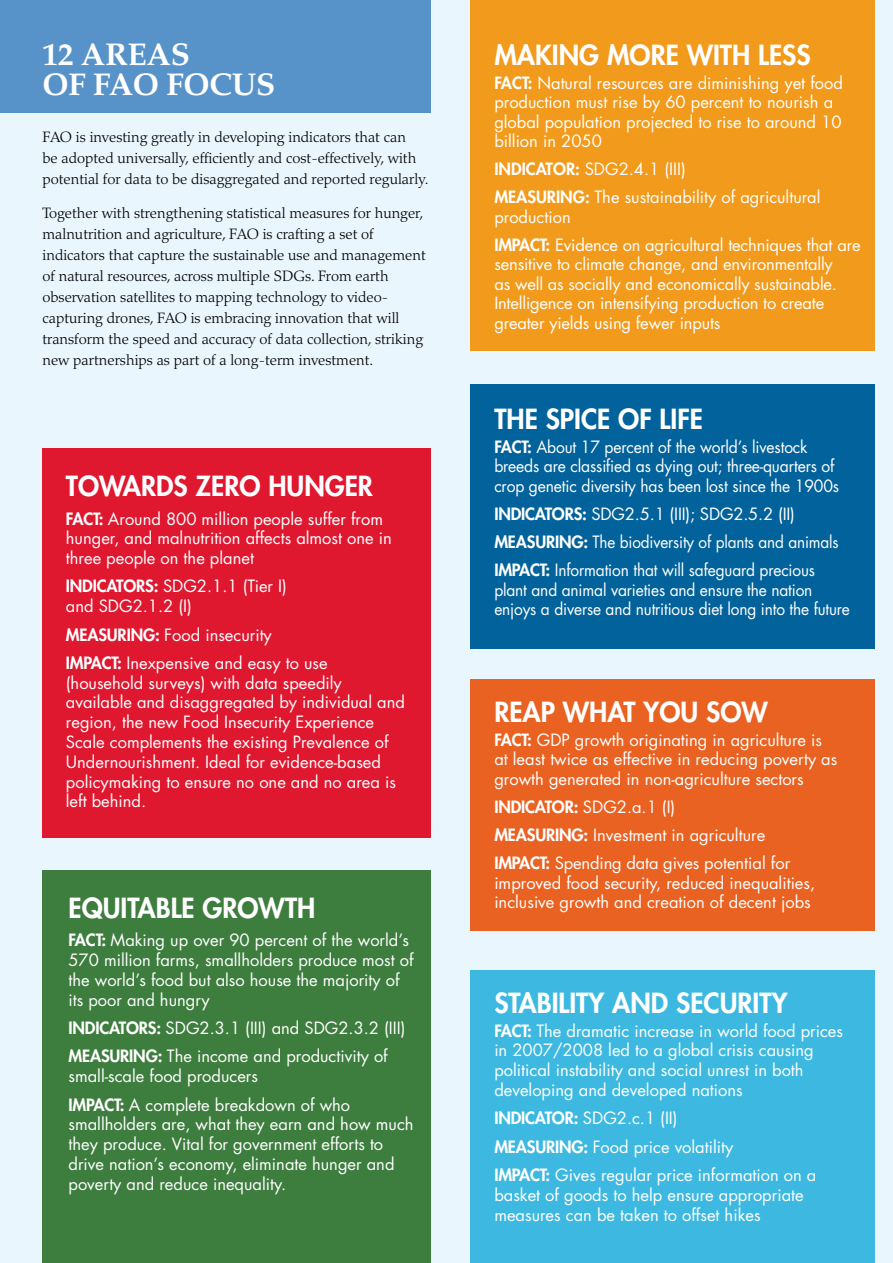
<style>
.page{position:relative;width:893px;height:1263px;background:#eaf6fe}
.page>*{position:absolute;margin:0;border:0;box-sizing:border-box;transform-origin:0 0}
.t1{font:700 31.5px/30px "Palatino LT Std";letter-spacing:-.01em;color:#fff}
.t2{font:800 27px "Futura Std";color:#fff}
.t3{font:16.5px/19.8px "Futura Std";color:#fff}
.t4{font:16.5px/19.5px "Futura Std";color:#fff;scale:.95 1}
.t5{font:16.5px/19.8px "Futura Std";color:#fff;scale:.94 1}
.t6{font:300 15px/21px "Palatino LT Std";color:#000}
.s1{font-weight:800}
</style>
<div class="page">
<div style="left:0;top:0;width:431px;height:113px;background:#5792c9"></div>
<div style="left:471px;top:0;width:404px;height:351px;background:#f29a1b"></div>
<div style="left:470px;top:384px;width:404px;height:264px;background:#02629b"></div>
<div style="left:470px;top:679px;width:404px;height:252px;background:#e96222"></div>
<div style="left:470px;top:970px;width:404px;height:293px;background:#3db9e1"></div>
<div style="left:43px;top:871px;width:388px;height:392px;background:#3d7d3e"></div>
<div style="left:43px;top:449px;width:388px;height:389px;background:#df172f"></div>
<h1 class="t1" style="left:43px;top:40px;width:234px">12 AREAS<br>OF FAO FOCUS</h1>
<p class="t6" style="left:43px;top:127px;width:387px">FAO is investing greatly in developing indicators that can<br>be adopted universally, efficiently and cost-effectively, with potential for data to be disaggregated and reported regularly.</p>
<p class="t6" style="left:43px;top:202px;width:385px">Together with strengthening statistical measures for hunger, malnutrition and agriculture, FAO is crafting a set of indicators that capture the sustainable use and management of natural resources, across multiple SDGs. From earth observation satellites to mapping technology to video&shy;capturing drones, FAO is embracing innovation that will transform the speed and accuracy of data collection, striking new partnerships as part of a long-term investment.</p>
<h2 class="t2" style="left:66px;top:469px;width:309px">TOWARDS ZERO HUNGER</h2>
<p class="t3" style="left:66px;top:509px;width:327px"><span class="s1">FACT:</span> Around 800 million people suffer from hunger, and malnutrition affects almost one in three people on the planet</p>
<p class="t3" style="left:66px;top:577px;width:222px"><span class="s1">INDICATORS:</span> SDG2.1.1 (Tier I) and SDG2.1.2 (I)</p>
<p class="t3" style="left:66px;top:620px;width:263px;line-height:28.3px"><span class="s1">MEASURING:</span> Food insecurity<br><span class="s1">IMPACT:</span> Inexpensive and easy to use</p>
<p class="t3" style="left:66px;top:673px;width:341px">(household surveys) with data speedily available and disaggregated by individual and region, the new Food Insecurity Experience Scale complements the existing Prevalence of Undernourishment. Ideal for evidence-based policymaking to ensure no one and no area is left behind.</p>
<h2 class="t2" style="left:68px;top:891px;width:248px">EQUITABLE GROWTH</h2>
<p class="t3" style="left:68px;top:931px;width:346px"><span class="s1">FACT:</span> Making up over 90 percent of the world’s 570 million farms, smallholders produce most of the world’s food but also house the majority of its poor and hungry</p>
<p class="t3" style="left:68px;top:1014px;width:338px;line-height:28.3px"><span class="s1">INDICATORS:</span> SDG2.3.1 (III) and SDG2.3.2 (III)<br><span class="s1">MEASURING:</span> The income and productivity of</p>
<p class="t3" style="left:68px;top:1062px;width:283px;line-height:28.3px">small-scale food producers<br><span class="s1">IMPACT:</span> A complete breakdown of who</p>
<p class="t3" style="left:68px;top:1114px;width:347px">smallholders are, what they earn and how much they produce. Vital for government efforts to drive nation’s economy, eliminate hunger and poverty and reduce inequality.</p>
<h2 class="t2" style="left:494px;top:38px;width:318px">MAKING MORE WITH LESS</h2>
<p class="t3" style="left:494px;top:73px;width:350px"><span class="s1">FACT:</span> Natural resources are diminishing yet food production must rise by 60 percent to nourish a global population projected to rise to around 10 billion in 2050</p>
<p class="t3" style="left:494px;top:155px;width:328px;line-height:28px"><span class="s1">INDICATOR:</span> SDG2.4.1 (III)<br><span class="s1">MEASURING:</span> The sustainability of agricultural</p>
<p class="t3" style="left:494px;top:203px;width:368px;line-height:28.3px">production<br><span class="s1">IMPACT:</span> Evidence on agricultural techniques that are</p>
<p class="t3" style="left:494px;top:255px;width:344px">sensitive to climate change, and environmentally as well as socially and economically sustainable.<br>Intelligence on intensifying production to create greater yields using fewer inputs</p>
<h2 class="t2" style="left:494px;top:402px;width:210px">THE SPICE OF LIFE</h2>
<p class="t4" style="left:494px;top:437px;width:364px"><span class="s1">FACT:</span> About 17 percent of the world’s livestock breeds are classified as dying out; three-quarters of crop genetic diversity has been lost since the 1900s</p>
<p class="t3" style="left:494px;top:500px;width:346px;line-height:28.2px"><span class="s1">INDICATORS:</span> SDG2.5.1 (III); SDG2.5.2 (II)<br><span class="s1">MEASURING:</span> The biodiversity of plants and animals<br><span class="s1">IMPACT:</span> Information that will safeguard precious</p>
<p class="t5" style="left:494px;top:580px;width:380px">plant and animal varieties and ensure the nation enjoys a diverse and nutritious diet long into the future</p>
<h2 class="t2" style="left:494px;top:695px;width:275px">REAP WHAT YOU SOW</h2>
<p class="t3" style="left:494px;top:730px;width:345px"><span class="s1">FACT:</span> GDP growth originating in agriculture is at least twice as effective in reducing poverty as growth generated in non-agriculture sectors</p>
<p class="t3" style="left:494px;top:793px;width:297px;line-height:28.2px"><span class="s1">INDICATOR:</span> SDG2.a.1 (I)<br><span class="s1">MEASURING:</span> Investment in agriculture<br><span class="s1">IMPACT:</span> Spending data gives potential for</p>
<p class="t3" style="left:494px;top:873px;width:322px">improved food security, reduced inequalities, inclusive growth and creation of decent jobs</p>
<h2 class="t2" style="left:494px;top:985px;width:295px">STABILITY AND SECURITY</h2>
<p class="t3" style="left:494px;top:1021px;width:350px"><span class="s1">FACT:</span> The dramatic increase in world food prices in 2007/2008 led to a global crisis causing political instability and social unrest in both developing and developed nations</p>
<p class="t3" style="left:494px;top:1104px;width:324px;line-height:28.3px"><span class="s1">INDICATOR:</span> SDG2.c.1 (II)<br><span class="s1">MEASURING:</span> Food price volatility<br><span class="s1">IMPACT:</span> Gives regular price information on a</p>
<p class="t3" style="left:494px;top:1185px;width:311px">basket of goods to help ensure appropriate measures can be taken to offset hikes</p>
</div>
